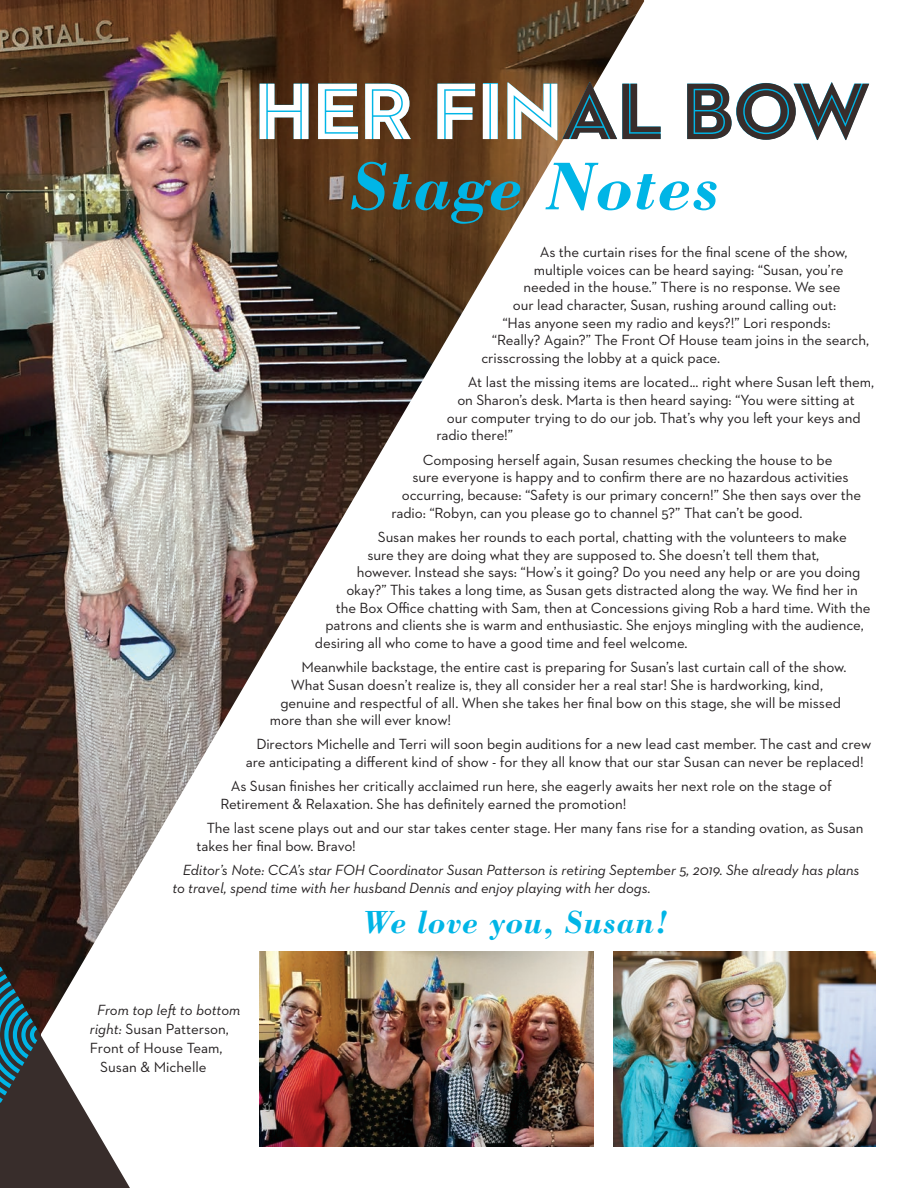
<style>
.page{position:relative;width:918px;height:1188px;background:#fff}
.page>*{position:absolute;margin:0;border:0;box-sizing:border-box;transform-origin:0 0}
.t1{font:81.3px "Neutraface 2 Display Inline";color:#fff}
.t2{font:italic 700 69.6px "Bodoni";letter-spacing:.005em;color:#00b5e6}
.t3{font:italic 700 33px "Bodoni";letter-spacing:.015em;color:#00b5e6}
.t4{font:15px/17.7px "Neutraface 2 Text";letter-spacing:-.005em;color:#231f20}
.t5{font:italic 15px/17.7px "Neutraface 2 Text";letter-spacing:-.005em;color:#231f20}
.s1{color:#382d2b}
.s2{font-style:italic}
</style>
<div class="page">
<svg style="left:0;top:1035px;width:130px;height:153px"></svg>
<img style="left:0;top:0;width:644px;height:1035px">
<img style="left:260px;top:952px;width:334px;height:195px">
<img style="left:613px;top:952px;width:263px;height:195px">
<h1 class="t1" style="left:255px;top:62px;width:616px">HER FIN<span class="s1">AL BOW</span></h1>
<h2 class="t2" style="left:350px;top:143px;width:371px">Stage Notes</h2>
<p class="t4" style="left:540px;top:243px;width:309px">As the curtain rises for the final scene of the show,</p>
<p class="t4" style="left:534px;top:260px;width:311px">multiple voices can be heard saying: “Susan, you’re</p>
<p class="t4" style="left:523px;top:278px;width:319px">needed in the house.” There is no response. We see</p>
<p class="t4" style="left:513px;top:296px;width:325px">our lead character, Susan, rushing around calling out:</p>
<p class="t4" style="left:502px;top:314px;width:330px">“Has anyone seen my radio and keys?!” Lori responds:</p>
<p class="t4" style="left:492px;top:331px;width:379px">“Really? Again?” The Front Of House team joins in the search,</p>
<p class="t4" style="left:481px;top:349px;width:240px">crisscrossing the lobby at a quick pace.</p>
<p class="t4" style="left:468px;top:373px;width:408px">At last the missing items are located... right where Susan left them,</p>
<p class="t4" style="left:457px;top:391px;width:399px">on Sharon’s desk. Marta is then heard saying: “You were sitting at</p>
<p class="t4" style="left:447px;top:408px;width:415px">our computer trying to do our job. That’s why you left your keys and</p>
<p class="t4" style="left:436px;top:426px;width:78px">radio there!”</p>
<p class="t4" style="left:423px;top:450px;width:411px">Composing herself again, Susan resumes checking the house to be</p>
<p class="t4" style="left:412px;top:468px;width:438px">sure everyone is happy and to confirm there are no hazardous activities</p>
<p class="t4" style="left:402px;top:486px;width:461px">occurring, because: “Safety is our primary concern!” She then says over the</p>
<p class="t4" style="left:391px;top:503px;width:413px">radio: “Robyn, can you please go to channel 5?” That can’t be good.</p>
<p class="t4" style="left:378px;top:528px;width:471px">Susan makes her rounds to each portal, chatting with the volunteers to make</p>
<p class="t4" style="left:367px;top:545px;width:453px">sure they are doing what they are supposed to. She doesn’t tell them that,</p>
<p class="t4" style="left:357px;top:563px;width:505px">however. Instead she says: “How’s it going? Do you need any help or are you doing</p>
<p class="t4" style="left:346px;top:581px;width:513px">okay?” This takes a long time, as Susan gets distracted along the way. We find her in</p>
<p class="t4" style="left:336px;top:598px;width:536px">the Box Office chatting with Sam, then at Concessions giving Rob a hard time. With the</p>
<p class="t4" style="left:325px;top:616px;width:540px">patrons and clients she is warm and enthusiastic. She enjoys mingling with the audience,</p>
<p class="t4" style="left:315px;top:634px;width:374px">desiring all who come to have a good time and feel welcome.</p>
<p class="t4" style="left:301px;top:658px;width:547px">Meanwhile backstage, the entire cast is preparing for Susan’s last curtain call of the show.</p>
<p class="t4" style="left:291px;top:676px;width:534px">What Susan doesn’t realize is, they all consider her a real star! She is hardworking, kind,</p>
<p class="t4" style="left:280px;top:693px;width:562px">genuine and respectful of all. When she takes her final bow on this stage, she will be missed</p>
<p class="t4" style="left:270px;top:711px;width:183px">more than she will ever know!</p>
<p class="t4" style="left:246px;top:735px;width:627px;text-indent:10px">Directors Michelle and Terri will soon begin auditions for a new lead cast member. The cast and crew are anticipating a different kind of show - for they all know that our star Susan can never be replaced!</p>
<p class="t4" style="left:220px;top:777px;width:613px;text-indent:11px">As Susan finishes her critically acclaimed run here, she eagerly awaits her next role on the stage of<br>Retirement &amp; Relaxation. She has definitely earned the promotion!</p>
<p class="t4" style="left:196px;top:819px;width:669px;text-indent:11px">The last scene plays out and our star takes center stage. Her many fans rise for a standing ovation, as Susan takes her final bow. Bravo!</p>
<p class="t5" style="left:172px;top:861px;width:689px;text-indent:10px">Editor’s Note: CCA’s star FOH Coordinator Susan Patterson is retiring September 5, 2019. She already has plans to travel, spend time with her husband Dennis and enjoy playing with her dogs.</p>
<h3 class="t3" style="left:363px;top:902px;width:307px">We love you, Susan!</h3>
<p class="t5" style="left:97px;top:1001px;width:145px">From top left to bottom</p>
<p class="t4" style="left:90px;top:1020px;width:141px"><span class="s2">right:</span> Susan Patterson,</p>
<p class="t4" style="left:90px;top:1039px;width:134px">Front of House Team,</p>
<p class="t4" style="left:100px;top:1058px;width:108px">Susan &amp; Michelle</p>
</div>
